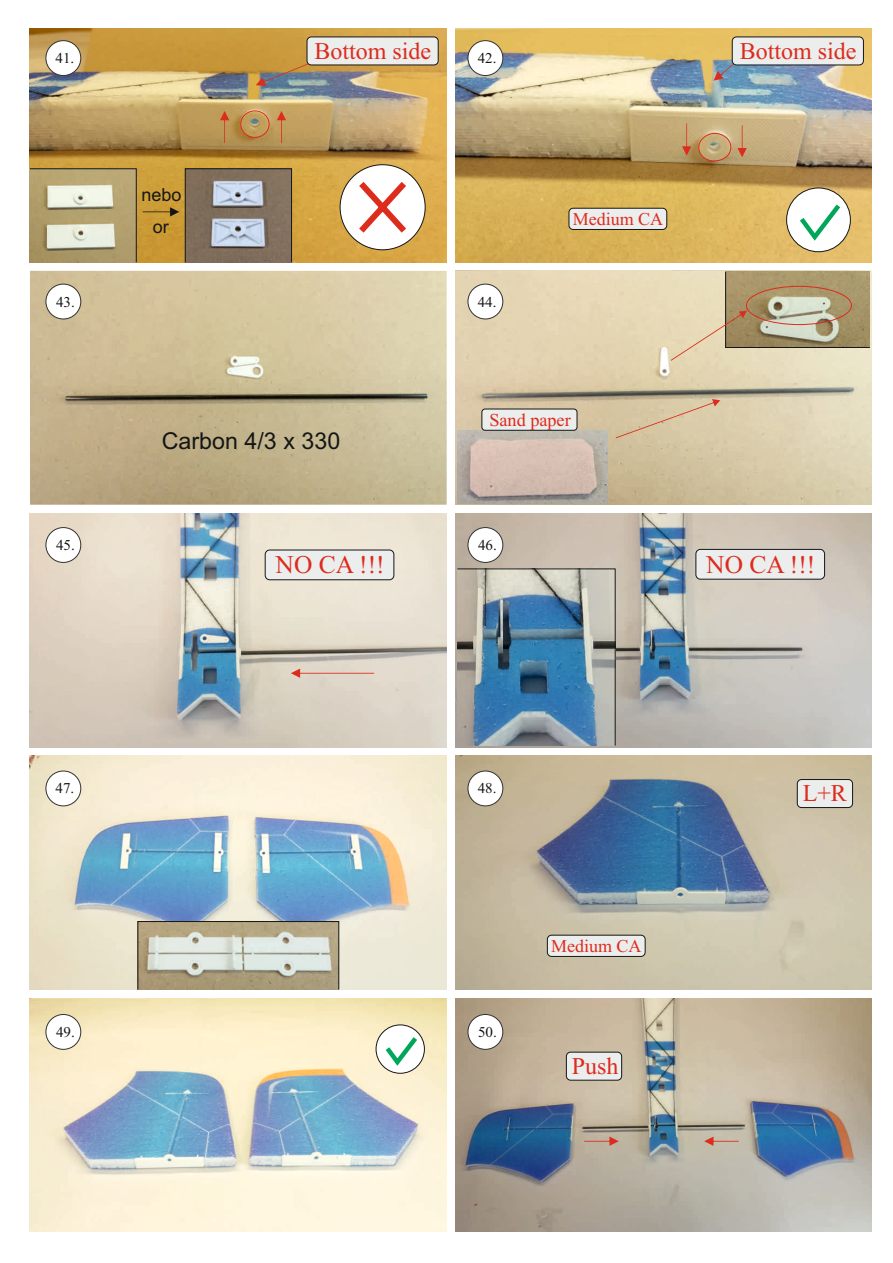
<style>
.page{position:relative;width:893px;height:1263px;background:#fff}
.page>*{position:absolute;margin:0;border:0;box-sizing:border-box;transform-origin:0 0}
.t1{font:25.5px "Times New Roman";color:#dd2b1c}
.t2{font:24px "Times New Roman";color:#dd2b1c}
.t3{font:23.25px "Arial";color:#151616}
.t4{font:18.15px "Times New Roman";color:#dd2b1c}
.t5{font:18px "Times New Roman";color:#dd2b1c}
.t6{font:18px/31.2px "Arial";color:#151616;text-align:center}
.t7{font:15px "Times New Roman";color:#151616}
</style>
<div class="page">
<img style="left:30px;top:28px;width:417px;height:234px">
<div style="left:340px;top:165px;width:85px;height:85px;background:#fff;border:1px solid #151616;border-radius:50%"></div>
<svg style="left:353px;top:175px;width:59px;height:64px"></svg>
<div style="left:240px;top:110px;width:29px;height:28px;border:1px solid #dd2b1c;border-radius:50%"></div>
<div style="left:307px;top:37px;width:131px;height:28px;background:#eceded;border:1px solid #151616;border-radius:4px"></div>
<svg style="left:256px;top:63px;width:52px;height:23px"></svg>
<svg style="left:277px;top:111px;width:9px;height:32px"></svg>
<svg style="left:220px;top:111px;width:9px;height:32px"></svg>
<svg style="left:30px;top:168px;width:107px;height:95px;background:#bcb18b"></svg>
<img style="left:187px;top:171px;width:103px;height:89px">
<div style="left:185px;top:169px;width:107px;height:93px;border:1px solid #151616"></div>
<svg style="left:143px;top:207px;width:36px;height:9px"></svg>
<img style="left:30px;top:756px;width:417px;height:233px">
<img style="left:140px;top:923px;width:197px;height:65px">
<div style="left:138px;top:921px;width:201px;height:69px;border:1px solid #151616"></div>
<img style="left:455px;top:513px;width:417px;height:234px">
<div style="left:696px;top:549px;width:129px;height:30px;background:#eceded;border:1px solid #151616;border-radius:5px"></div>
<img style="left:456px;top:568px;width:160px;height:178px">
<img style="left:455px;top:756px;width:417px;height:233px">
<div style="left:797px;top:779px;width:56px;height:29px;background:#eceded;border:1px solid #151616;border-radius:4px"></div>
<div style="left:547px;top:935px;width:98px;height:21px;background:#eceded;border:1px solid #151616;border-radius:4px"></div>
<img style="left:455px;top:998px;width:417px;height:234px">
<div style="left:566px;top:1052px;width:56px;height:28px;background:#eceded;border:1px solid #151616;border-radius:4px"></div>
<svg style="left:584px;top:1136px;width:35px;height:10px"></svg>
<svg style="left:704px;top:1136px;width:35px;height:10px"></svg>
<img style="left:455px;top:271px;width:417px;height:234px">
<img style="left:457px;top:431px;width:150px;height:73px">
<div style="left:482px;top:409px;width:95px;height:21px;background:#eceded;border:1px solid #151616;border-radius:3px"></div>
<svg style="left:616px;top:399px;width:104px;height:39px;background:#d7c4a1"></svg>
<svg style="left:671px;top:271px;width:199px;height:90px;background:#c1b390"></svg>
<img style="left:30px;top:271px;width:417px;height:234px">
<img style="left:30px;top:513px;width:417px;height:234px">
<svg style="left:291px;top:669px;width:83px;height:9px"></svg>
<div style="left:265px;top:550px;width:129px;height:30px;background:#eceded;border:1px solid #151616;border-radius:5px"></div>
<img style="left:455px;top:28px;width:417px;height:234px">
<div style="left:732px;top:37px;width:132px;height:28px;background:#eceded;border:1px solid #151616;border-radius:4px"></div>
<svg style="left:714px;top:64px;width:20px;height:17px"></svg>
<div style="left:698px;top:133px;width:33px;height:28px;border:1px solid #dd2b1c;border-radius:50%"></div>
<svg style="left:737px;top:125px;width:10px;height:32px"></svg>
<div style="left:786px;top:188px;width:64px;height:64px;background:#fff;border:1px solid #151616;border-radius:50%"></div>
<svg style="left:795px;top:200px;width:50px;height:44px"></svg>
<svg style="left:682px;top:124px;width:9px;height:32px"></svg>
<img style="left:30px;top:998px;width:417px;height:234px">
<svg style="left:376px;top:1025px;width:49px;height:48px"></svg>
<svg style="left:381px;top:1032px;width:41px;height:37px"></svg>
<div style="left:46px;top:284px;width:35px;height:35px;background:#fff;border:1px solid #323232;border-radius:50%"></div>
<div style="left:46px;top:40px;width:35px;height:36px;background:#fff;border:1px solid #323232;border-radius:50%"></div>
<div style="left:46px;top:527px;width:35px;height:36px;background:#fff;border:1px solid #323232;border-radius:50%"></div>
<div style="left:46px;top:771px;width:35px;height:35px;background:#fff;border:1px solid #323232;border-radius:50%"></div>
<div style="left:46px;top:1014px;width:35px;height:36px;background:#fff;border:1px solid #323232;border-radius:50%"></div>
<div style="left:468px;top:40px;width:35px;height:36px;background:#fff;border:1px solid #323232;border-radius:50%"></div>
<div style="left:468px;top:284px;width:35px;height:35px;background:#fff;border:1px solid #323232;border-radius:50%"></div>
<div style="left:468px;top:527px;width:35px;height:36px;background:#fff;border:1px solid #323232;border-radius:50%"></div>
<div style="left:468px;top:771px;width:35px;height:35px;background:#fff;border:1px solid #323232;border-radius:50%"></div>
<div style="left:468px;top:1014px;width:35px;height:36px;background:#fff;border:1px solid #323232;border-radius:50%"></div>
<div style="left:569px;top:208px;width:98px;height:22px;background:#eceded;border:1px solid #151616;border-radius:4px"></div>
<p class="t7" style="left:56px;top:53px;width:20px">41.</p>
<h2 class="t2" style="left:740px;top:42px;width:118px">Bottom side</h2>
<h2 class="t2" style="left:315px;top:42px;width:118px">Bottom side</h2>
<p class="t7" style="left:478px;top:53px;width:20px">42.</p>
<p class="t6" style="left:141px;top:181px;width:42px">nebo or</p>
<p class="t5" style="left:573px;top:212px;width:92px">Medium CA</p>
<p class="t7" style="left:56px;top:296px;width:20px">43.</p>
<p class="t7" style="left:478px;top:296px;width:20px">44.</p>
<p class="t4" style="left:489px;top:413px;width:83px">Sand paper</p>
<h3 class="t3" style="left:162px;top:432px;width:180px">Carbon 4/3 x 330</h3>
<p class="t7" style="left:56px;top:540px;width:20px">45.</p>
<p class="t7" style="left:478px;top:540px;width:20px">46.</p>
<h1 class="t1" style="left:276px;top:556px;width:111px">NO CA !!!</h1>
<h1 class="t1" style="left:706px;top:555px;width:111px">NO CA !!!</h1>
<p class="t7" style="left:56px;top:783px;width:20px">47.</p>
<p class="t7" style="left:478px;top:783px;width:20px">48.</p>
<h2 class="t2" style="left:803px;top:785px;width:46px">L+R</h2>
<p class="t5" style="left:551px;top:939px;width:92px">Medium CA</p>
<p class="t7" style="left:56px;top:1026px;width:20px">49.</p>
<p class="t7" style="left:478px;top:1026px;width:20px">50.</p>
<h2 class="t2" style="left:572px;top:1057px;width:48px">Push</h2>
</div>
